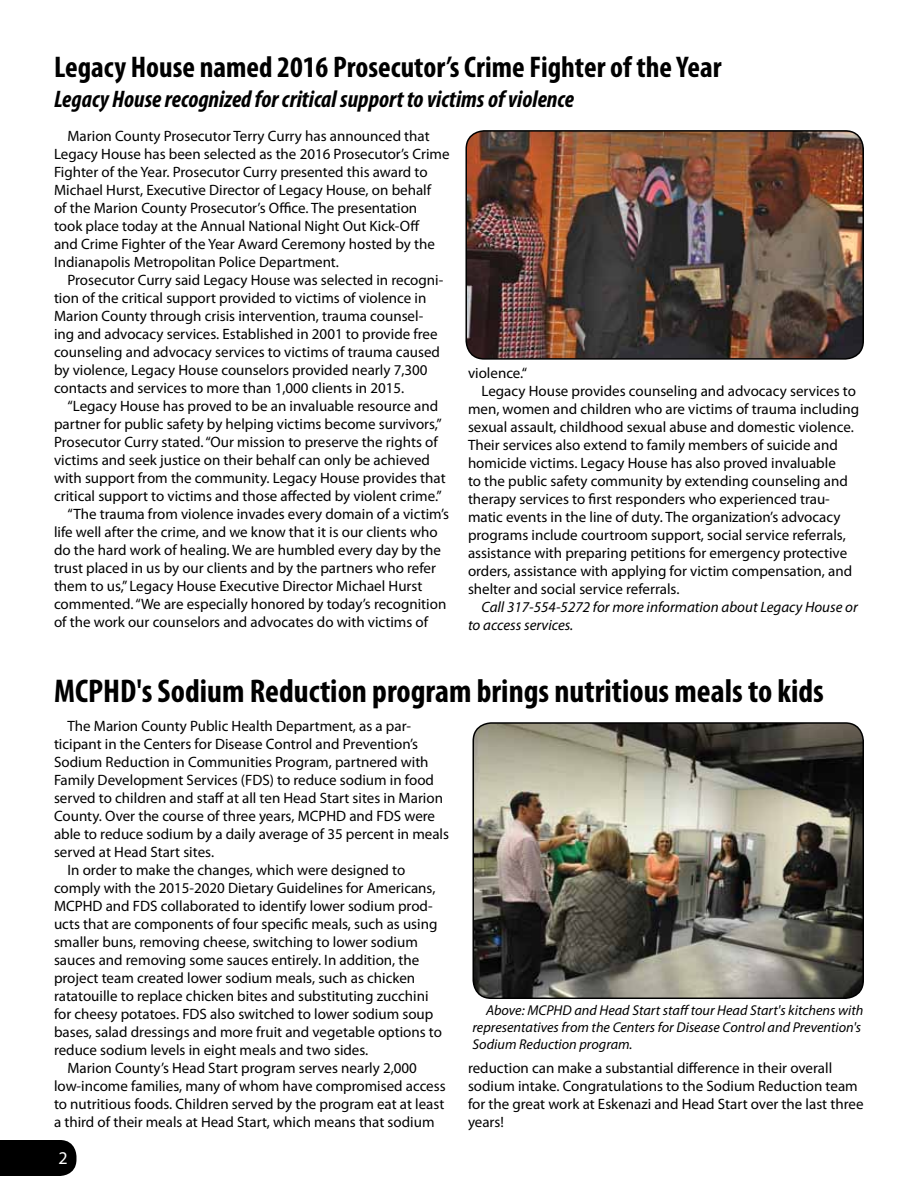
<style>
.page{position:relative;width:918px;height:1188px;background:#fff}
.page>*{position:absolute;margin:0;border:0;box-sizing:border-box;transform-origin:0 0}
.t1{font:700 condensed 33px "Myriad Pro";color:#000}
.t2{font:700 condensed 30px "Myriad Pro";color:#000}
.t3{font:italic 700 condensed 24px "Myriad Pro";color:#000}
.t4{font:18px "Myriad Pro";color:#fff}
.t5{font:15px/18px "Myriad Pro";color:#000}
.t6{font:italic 15px/18px "Myriad Pro";color:#000}
.t7{font:italic 14.25px/17.1px "Myriad Pro";color:#000}
</style>
<div class="page">
<div style="left:0;top:1140px;width:76px;height:36px;background:#000"></div>
<img style="left:468px;top:131px;width:395px;height:226px">
<div style="left:465px;top:130px;width:399px;height:230px;border:2px solid #000;border-radius:18px"></div>
<img style="left:475px;top:723px;width:388px;height:275px">
<div style="left:472px;top:722px;width:392px;height:277px;border:2px solid #000;border-radius:18px"></div>
<h2 class="t2" style="left:54px;top:48px;width:669px">Legacy House named 2016 Prosecutor’s Crime Fighter of the Year</h2>
<h3 class="t3" style="left:54px;top:84px;width:522px">Legacy House recognized for critical support to victims of violence</h3>
<p class="t5" style="left:54px;top:127px;width:397px;text-indent:14px">Marion County Prosecutor Terry Curry has announced that Legacy House has been selected as the 2016 Prosecutor’s Crime Fighter of the Year. Prosecutor Curry presented this award to Michael Hurst, Executive Director of Legacy House, on behalf<br>of the Marion County Prosecutor’s Office. The presentation<br>took place today at the Annual National Night Out Kick-Off<br>and Crime Fighter of the Year Award Ceremony hosted by the Indianapolis Metropolitan Police Department.</p>
<p class="t5" style="left:54px;top:271px;width:391px;text-indent:14px">Prosecutor Curry said Legacy House was selected in recogni&shy;tion of the critical support provided to victims of violence in Marion County through crisis intervention, trauma counsel&shy;ing and advocacy services. Established in 2001 to provide free counseling and advocacy services to victims of trauma caused by violence, Legacy House counselors provided nearly 7,300 contacts and services to more than 1,000 clients in 2015.</p>
<p class="t5" style="left:68px;top:397px;width:372px">“Legacy House has proved to be an invaluable resource and</p>
<p class="t5" style="left:54px;top:415px;width:389px">partner for public safety by helping victims become survivors,”</p>
<p class="t5" style="left:54px;top:433px;width:385px">Prosecutor Curry stated. “Our mission to preserve the rights of</p>
<p class="t5" style="left:54px;top:451px;width:377px">victims and seek justice on their behalf can only be achieved</p>
<p class="t5" style="left:54px;top:469px;width:393px">with support from the community. Legacy House provides that</p>
<p class="t5" style="left:54px;top:487px;width:389px">critical support to victims and those affected by violent crime.”</p>
<p class="t5" style="left:68px;top:505px;width:383px">“The trauma from violence invades every domain of a victim’s</p>
<p class="t5" style="left:54px;top:523px;width:385px">life well after the crime, and we know that it is our clients who</p>
<p class="t5" style="left:54px;top:541px;width:389px">do the hard work of healing. We are humbled every day by the</p>
<p class="t5" style="left:54px;top:559px;width:383px">trust placed in us by our clients and by the partners who refer</p>
<p class="t5" style="left:54px;top:577px;width:370px">them to us,” Legacy House Executive Director Michael Hurst</p>
<p class="t5" style="left:54px;top:595px;width:394px">commented. “We are especially honored by today’s recognition</p>
<p class="t5" style="left:54px;top:613px;width:376px">of the work our counselors and advocates do with victims of</p>
<p class="t5" style="left:468px;top:363px;width:61px">violence.“</p>
<p class="t5" style="left:482px;top:381px;width:376px">Legacy House provides counseling and advocacy services to</p>
<p class="t5" style="left:468px;top:399px;width:393px">men, women and children who are victims of trauma including</p>
<p class="t5" style="left:468px;top:417px;width:387px">sexual assault, childhood sexual abuse and domestic violence.</p>
<p class="t5" style="left:468px;top:435px;width:371px">Their services also extend to family members of suicide and</p>
<p class="t5" style="left:468px;top:453px;width:369px">homicide victims. Legacy House has also proved invaluable</p>
<p class="t5" style="left:468px;top:471px;width:381px">to the public safety community by extending counseling and</p>
<p class="t5" style="left:468px;top:489px;width:363px">therapy services to first responders who experienced trau-</p>
<p class="t5" style="left:468px;top:507px;width:374px">matic events in the line of duty. The organization’s advocacy</p>
<p class="t5" style="left:468px;top:525px;width:379px">programs include courtroom support, social service referrals,</p>
<p class="t5" style="left:468px;top:543px;width:381px">assistance with preparing petitions for emergency protective</p>
<p class="t5" style="left:468px;top:561px;width:386px">orders, assistance with applying for victim compensation, and</p>
<p class="t5" style="left:468px;top:579px;width:213px">shelter and social service referrals.</p>
<p class="t6" style="left:468px;top:597px;width:391px;text-indent:14px">Call 317-554-5272 for more information about Legacy House or to access services.</p>
<h1 class="t1" style="left:54px;top:670px;width:771px">MCPHD's Sodium Reduction program brings nutritious meals to kids</h1>
<p class="t5" style="left:68px;top:717px;width:345px">The Marion County Public Health Department, as a par-</p>
<p class="t5" style="left:54px;top:735px;width:366px">ticipant in the Centers for Disease Control and Prevention’s</p>
<p class="t5" style="left:54px;top:753px;width:376px">Sodium Reduction in Communities Program, partnered with</p>
<p class="t5" style="left:54px;top:771px;width:382px">Family Development Services (FDS) to reduce sodium in food</p>
<p class="t5" style="left:54px;top:789px;width:391px">served to children and staff at all ten Head Start sites in Marion</p>
<p class="t5" style="left:54px;top:807px;width:383px">County. Over the course of three years, MCPHD and FDS were</p>
<p class="t5" style="left:54px;top:825px;width:397px">able to reduce sodium by a daily average of 35 percent in meals</p>
<p class="t5" style="left:54px;top:843px;width:162px">served at Head Start sites.</p>
<p class="t5" style="left:68px;top:861px;width:339px">In order to make the changes, which were designed to</p>
<p class="t5" style="left:54px;top:879px;width:383px">comply with the 2015-2020 Dietary Guidelines for Americans,</p>
<p class="t5" style="left:54px;top:897px;width:380px">MCPHD and FDS collaborated to identify lower sodium prod-</p>
<p class="t5" style="left:54px;top:915px;width:385px">ucts that are components of four specific meals, such as using</p>
<p class="t5" style="left:54px;top:933px;width:365px">smaller buns, removing cheese, switching to lower sodium</p>
<p class="t5" style="left:54px;top:951px;width:367px">sauces and removing some sauces entirely. In addition, the</p>
<p class="t5" style="left:54px;top:969px;width:363px">project team created lower sodium meals, such as chicken</p>
<p class="t5" style="left:54px;top:987px;width:376px">ratatouille to replace chicken bites and substituting zucchini</p>
<p class="t5" style="left:54px;top:1005px;width:381px">for cheesy potatoes. FDS also switched to lower sodium soup</p>
<p class="t5" style="left:54px;top:1023px;width:390px">bases, salad dressings and more fruit and vegetable options to</p>
<p class="t5" style="left:54px;top:1041px;width:316px">reduce sodium levels in eight meals and two sides.</p>
<p class="t5" style="left:68px;top:1059px;width:351px">Marion County’s Head Start program serves nearly 2,000</p>
<p class="t5" style="left:54px;top:1077px;width:393px">low-income families, many of whom have compromised access</p>
<p class="t5" style="left:54px;top:1095px;width:392px">to nutritious foods. Children served by the program eat at least</p>
<p class="t5" style="left:54px;top:1113px;width:382px">a third of their meals at Head Start, which means that sodium</p>
<p class="t4" style="left:59px;top:1147px;width:11px">2</p>
<p class="t7" style="left:473px;top:1001px;width:393px;text-indent:13px">Above: MCPHD and Head Start staff tour Head Start's kitchens with representatives from the Centers for Disease Control and Prevention's<br>Sodium Reduction program.</p>
<p class="t5" style="left:468px;top:1059px;width:397px">reduction can make a substantial difference in their overall sodium intake. Congratulations to the Sodium Reduction team for the great work at Eskenazi and Head Start over the last three years!</p>
</div>
